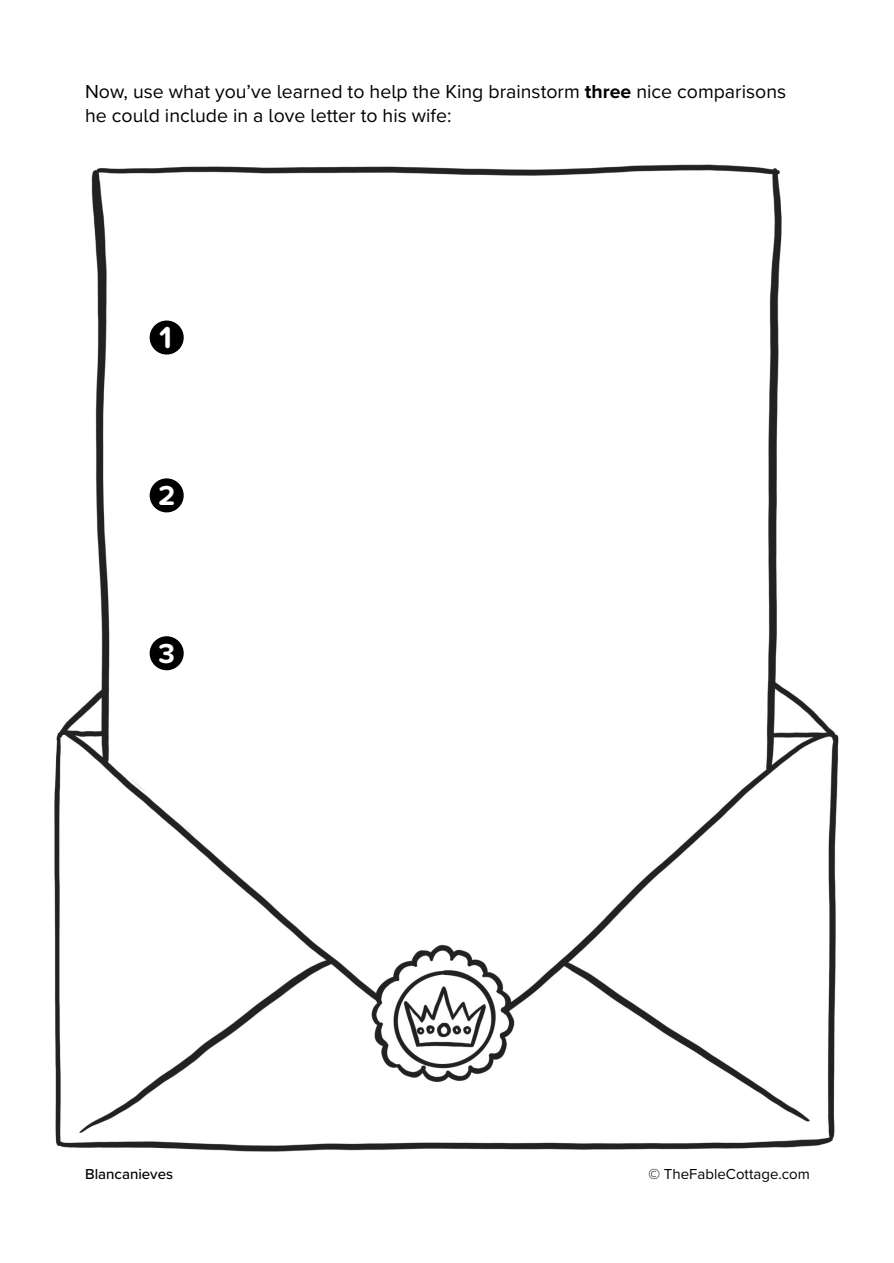
<style>
.page{position:relative;width:894px;height:1263px;background:#fff}
.page>*{position:absolute;margin:0;border:0;box-sizing:border-box;transform-origin:0 0}
.t1{font:700 31.5px "Proxima Soft";color:#fff}
.t2{font:700 28.5px "Proxima Soft";color:#fff}
.t3{font:19.5px/24px "Proxima Nova";color:#000}
.t4{font:15px "Proxima Nova";color:#000}
.t5{font:500 15px "Proxima Nova";color:#000}
.s1{font-weight:700}
</style>
<div class="page">
<img style="left:54px;top:164px;width:785px;height:988px">
<div style="left:150px;top:321px;width:34px;height:34px;background:#000;border-radius:50%"></div>
<div style="left:150px;top:478px;width:34px;height:34px;background:#000;border-radius:50%"></div>
<div style="left:150px;top:636px;width:34px;height:34px;background:#000;border-radius:50%"></div>
<p class="t3" style="left:85px;top:80px;width:702px">Now, use what you’ve learned to help the King brainstorm <span class="s1">three</span> nice comparisons he could include in a love letter to his wife:</p>
<h1 class="t1" style="left:159px;top:323px;width:14px">1</h1>
<h2 class="t2" style="left:158px;top:482px;width:18px">2</h2>
<h2 class="t2" style="left:158px;top:640px;width:18px">3</h2>
<p class="t5" style="left:85px;top:1167px;width:90px">Blancanieves</p>
<p class="t4" style="left:648px;top:1167px;width:163px">© TheFableCottage.com</p>
</div>
